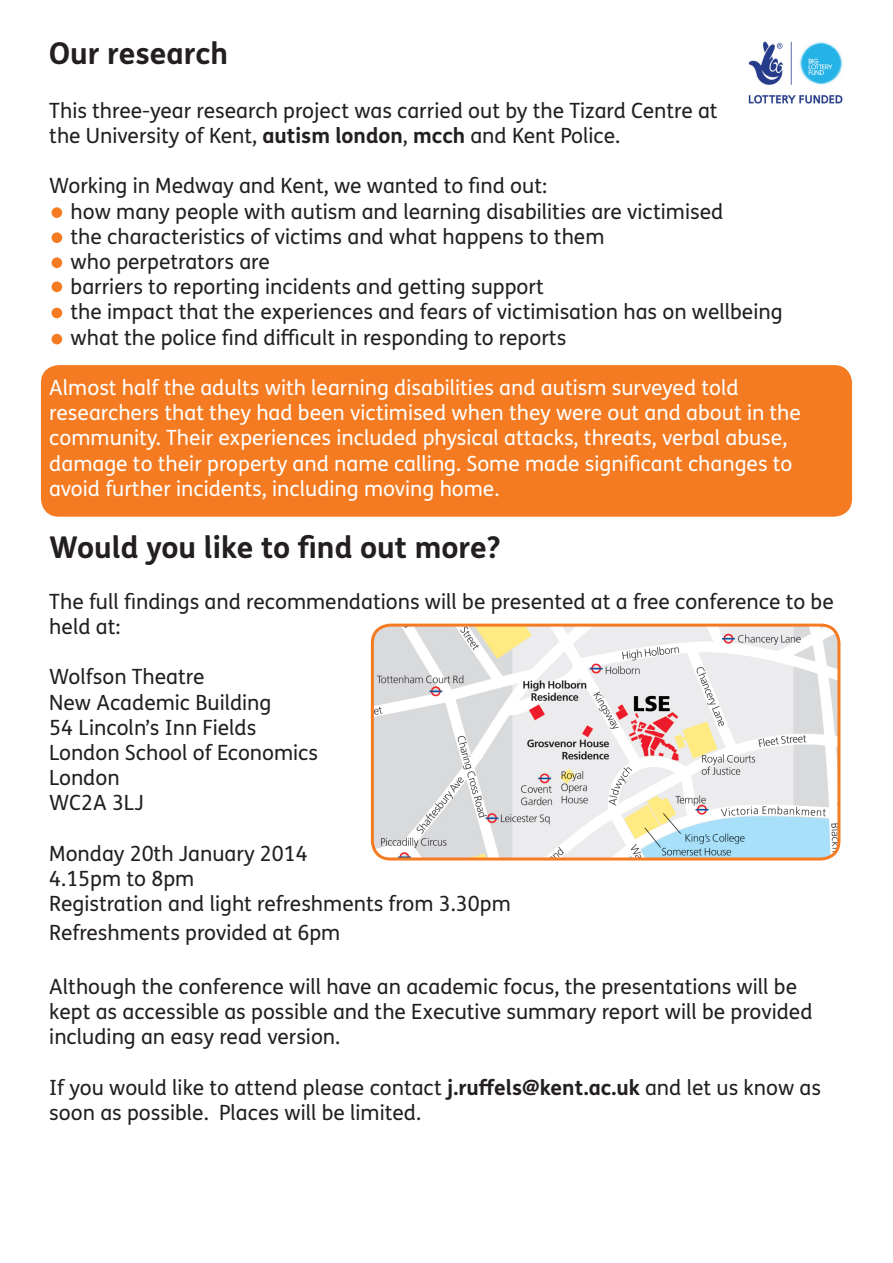
<style>
.page{position:relative;width:893px;height:1263px;background:#fff}
.page>*{position:absolute;margin:0;border:0;box-sizing:border-box;transform-origin:0 0}
.t1{font:700 30px "FS Me Pro";color:#231f20}
.t2{font:21px/25.2px "FS Me Pro";color:#231f20}
.t3{font:21px/25.2px "FS Me Pro";color:#fff}
.s1{font-weight:700}
</style>
<div class="page">
<img style="left:748px;top:41px;width:95px;height:63px">
<div style="left:41px;top:365px;width:811px;height:152px;background:#f47b21;border-radius:18px"></div>
<img style="left:372px;top:625px;width:467px;height:234px">
<div style="left:371px;top:624px;width:469px;height:236px;border:3px solid #f47b21;border-radius:18px"></div>
<div style="left:52px;top:232px;width:10px;height:11px;background:#f47b21;border-radius:50%"></div>
<div style="left:52px;top:257px;width:10px;height:11px;background:#f47b21;border-radius:50%"></div>
<div style="left:52px;top:281px;width:10px;height:11px;background:#f47b21;border-radius:50%"></div>
<div style="left:52px;top:308px;width:10px;height:10px;background:#f47b21;border-radius:50%"></div>
<div style="left:52px;top:334px;width:10px;height:10px;background:#f47b21;border-radius:50%"></div>
<div style="left:52px;top:207px;width:10px;height:11px;background:#f47b21;border-radius:50%"></div>
<h1 class="t1" style="left:49px;top:30px;width:180px">Our research</h1>
<p class="t2" style="left:49px;top:97px;width:670px">This three-year research project was carried out by the Tizard Centre at the University of Kent, <span class="s1">autism london</span>, <span class="s1">mcch</span> and Kent Police.</p>
<p class="t2" style="left:71px;top:173px;width:713px;text-indent:-21px">Working in Medway and Kent, we wanted to find out:<br>how many people with autism and learning disabilities are victimised<br>the characteristics of victims and what happens to them<br>who perpetrators are<br>barriers to reporting incidents and getting support<br>the impact that the experiences and fears of victimisation has on wellbeing what the police find difficult in responding to reports</p>
<p class="t3" style="left:49px;top:375px;width:753px">Almost half the adults with learning disabilities and autism surveyed told researchers that they had been victimised when they were out and about in the community. Their experiences included physical attacks, threats, verbal abuse, damage to their property and name calling. Some made significant changes to avoid further incidents, including moving home.</p>
<h1 class="t1" style="left:49px;top:524px;width:453px">Would you like to find out more?</h1>
<p class="t2" style="left:49px;top:588px;width:786px">The full findings and recommendations will be presented at a free conference to be held at:</p>
<p class="t2" style="left:49px;top:664px;width:270px">Wolfson Theatre<br>New Academic Building<br>54 Lincoln’s Inn Fields<br>London School of Economics<br>London<br>WC2A 3LJ</p>
<p class="t2" style="left:49px;top:840px;width:463px">Monday 20th January 2014<br>4.15pm to 8pm<br>Registration and light refreshments from 3.30pm</p>
<p class="t2" style="left:49px;top:919px;width:292px">Refreshments provided at 6pm</p>
<p class="t2" style="left:49px;top:973px;width:765px">Although the conference will have an academic focus, the presentations will be kept as accessible as possible and the Executive summary report will be provided including an easy read version.</p>
<p class="t2" style="left:49px;top:1074px;width:773px">If you would like to attend please contact <span class="s1">j.ruffels@kent.ac.uk</span> and let us know as soon as possible. Places will be limited.</p>
</div>
